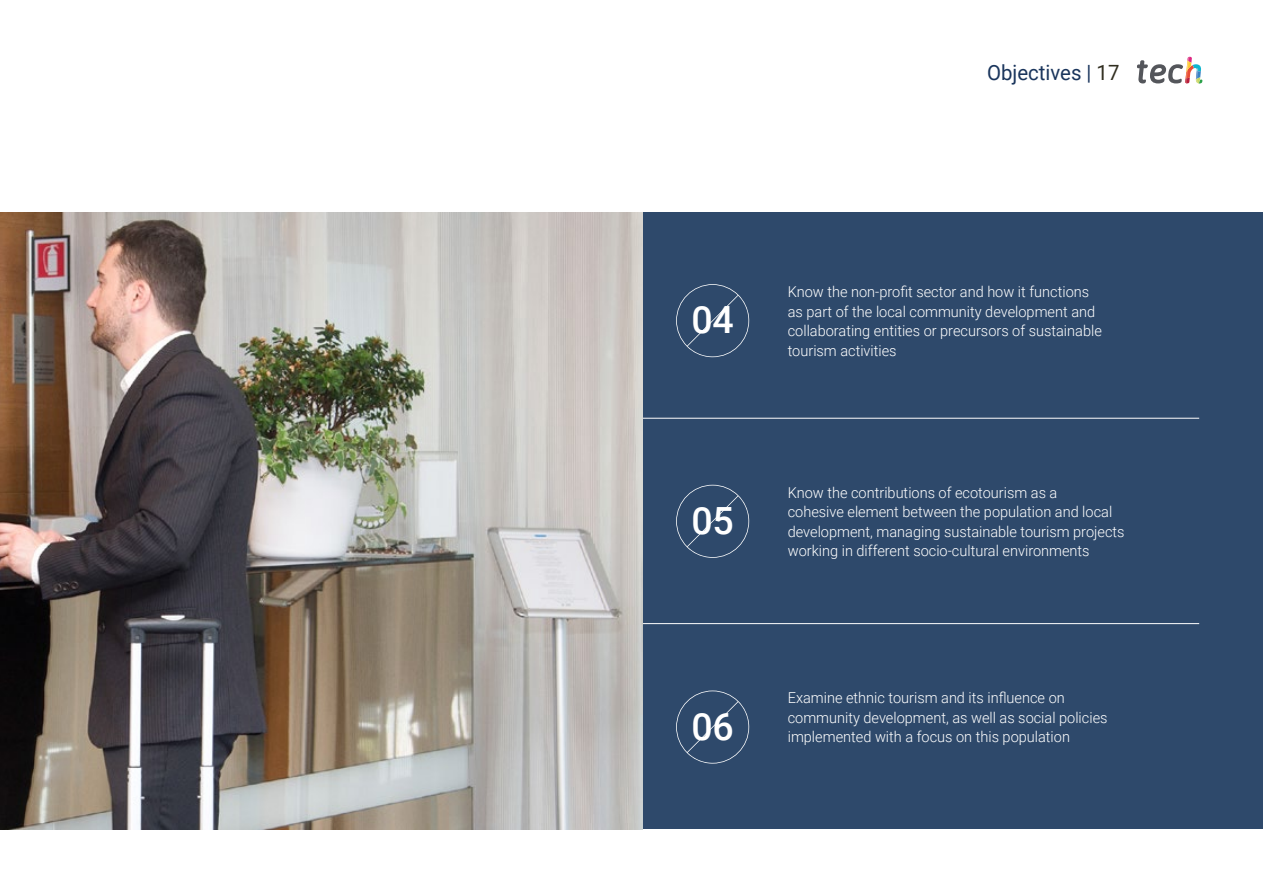
<style>
.page{position:relative;width:1263px;height:893px;background:#fff}
.page>*{position:absolute;margin:0;border:0;box-sizing:border-box;transform-origin:0 0}
.t1{font:500 37.5px "Roboto";color:#fff}
.t2{font:21px "Roboto";color:#1a355c}
.t3{font:300 15px/19.5px "Roboto";color:#fff}
.s1{color:#312e20}
</style>
<div class="page">
<div style="left:642px;top:213px;width:621px;height:616px;background:#2e496b"></div>
<svg style="left:676px;top:284px;width:73px;height:73px"></svg>
<svg style="left:676px;top:690px;width:73px;height:74px"></svg>
<svg style="left:676px;top:485px;width:73px;height:73px"></svg>
<hr style="left:0;top:418px;width:1199px;height:1px;background:#fff">
<hr style="left:0;top:623px;width:1199px;height:1px;background:#fff">
<img style="left:0;top:213px;width:642px;height:616px">
<svg style="left:1137px;top:57px;width:65px;height:27px"></svg>
<h2 class="t2" style="left:987px;top:57px;width:134px">Objectives | <span class="s1">17</span></h2>
<h1 class="t1" style="left:691px;top:294px;width:44px">04</h1>
<h1 class="t1" style="left:691px;top:494px;width:44px">05</h1>
<h1 class="t1" style="left:691px;top:700px;width:44px">06</h1>
<p class="t3" style="left:788px;top:281px;width:316px">Know the non-profit sector and how it functions as part of the local community development and collaborating entities or precursors of sustainable tourism activities</p>
<p class="t3" style="left:788px;top:482px;width:338px">Know the contributions of ecotourism as a<br>cohesive element between the population and local development, managing sustainable tourism projects working in different socio-cultural environments</p>
<p class="t3" style="left:788px;top:688px;width:321px">Examine ethnic tourism and its influence on community development, as well as social policies implemented with a focus on this population</p>
</div>
